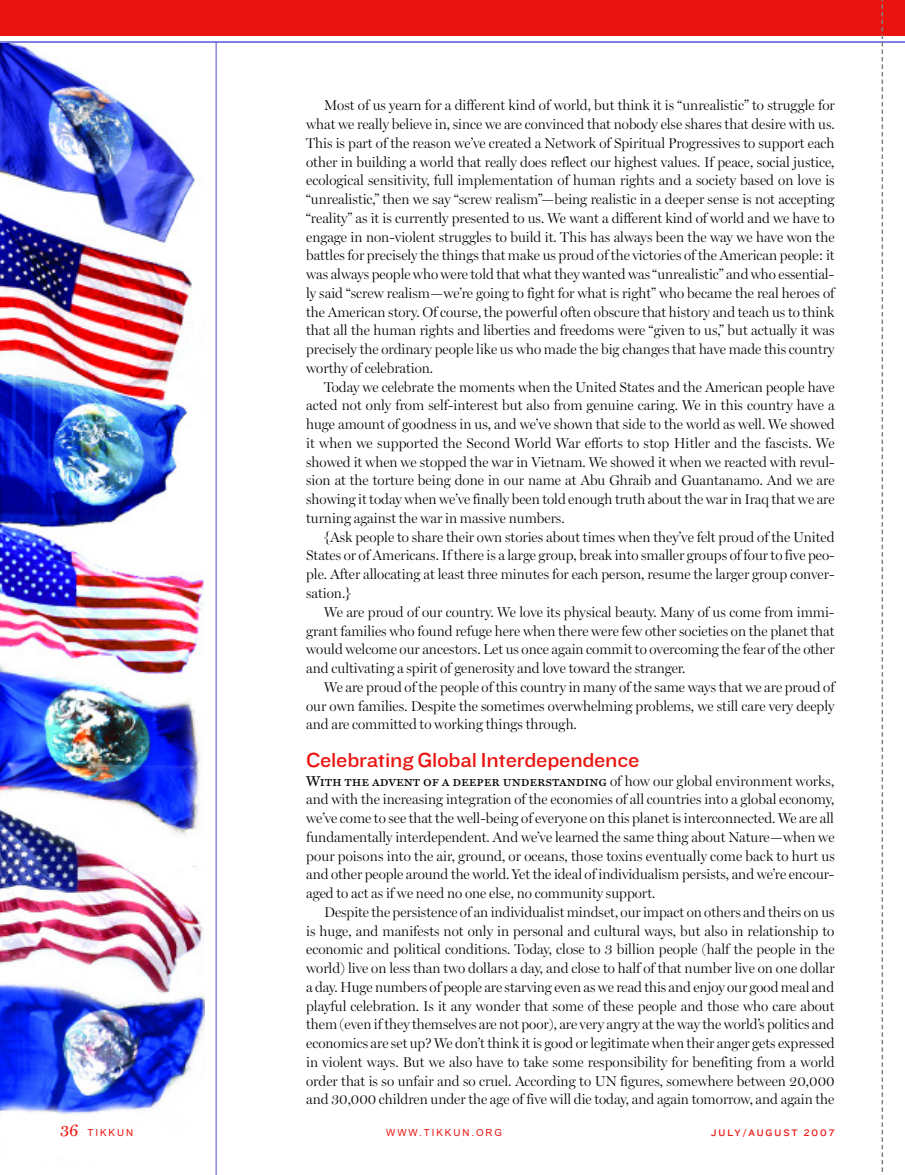
<style>
.page{position:relative;width:905px;height:1175px;background:#fff}
.page>*{position:absolute;margin:0;border:0;box-sizing:border-box;transform-origin:0 0}
.t1{font:21px "Knockout HTF32 Junior Cruiserwt";letter-spacing:-.01em;color:#eb130f}
.t2{font:300 14.25px/18.8px "Miller Display";color:#000;text-align:justify}
.t3{font:14.25px "Miller Text Roman SC";letter-spacing:-.005em;color:#000}
.t4{font:9.75px "Arial MS";letter-spacing:.2em;color:#eb130f}
.t5{font:9.75px "Knockout HTF32 Junior Cruiserwt";letter-spacing:.2em;color:#eb130f}
.s1{font-family:"Miller Display";font-weight:300}
.s2{font-family:"Miller Text";font-size:16.5px}
</style>
<div class="page">
<img style="left:0;top:44px;width:204px;height:1071px">
<hr style="left:0;top:42px;width:904px;height:1px;background:#0000c4">
<div style="left:0;top:0;width:904px;height:36px;background:#eb130f"></div>
<hr style="left:216px;top:42px;width:1px;height:1132px;background:#4d4dd6">
<svg style="left:881px;top:0;width:2px;height:1172px"></svg>
<p class="t2" style="left:306px;top:96px;width:530px;text-indent:18px">Most of us yearn for a different kind of world, but think it is “unrealistic” to struggle for what we really believe in, since we are convinced that nobody else shares that desire with us.<br>This is part of the reason we’ve created a Network of Spiritual Progressives to support each other in building a world that really does reflect our highest values. If peace, social justice, ecological sensitivity, full implementation of human rights and a society based on love is “unrealistic,” then we say “screw realism”—being realistic in a deeper sense is not accepting “reality” as it is currently presented to us. We want a different kind of world and we have to engage in non-violent struggles to build it. This has always been the way we have won the battles for precisely the things that make us proud of the victories of the American people: it was always people who were told that what they wanted was “unrealistic” and who essential&shy;ly said “screw realism—we’re going to fight for what is right” who became the real heroes of the American story. Of course, the powerful often obscure that history and teach us to think that all the human rights and liberties and freedoms were “given to us,” but actually it was precisely the ordinary people like us who made the big changes that have made this country worthy of celebration.</p>
<p class="t2" style="left:306px;top:377px;width:530px;text-indent:18px">Today we celebrate the moments when the United States and the American people have acted not only from self-interest but also from genuine caring. We in this country have a huge amount of goodness in us, and we’ve shown that side to the world as well. We showed it when we supported the Second World War efforts to stop Hitler and the fascists. We showed it when we stopped the war in Vietnam. We showed it when we reacted with revul&shy;sion at the torture being done in our name at Abu Ghraib and Guantanamo. And we are showing it today when we’ve finally been told enough truth about the war in Iraq that we are turning against the war in massive numbers.</p>
<p class="t2" style="left:306px;top:527px;width:530px;text-indent:18px">{Ask people to share their own stories about times when they’ve felt proud of the United States or of Americans. If there is a large group, break into smaller groups of four to five peo&shy;ple. After allocating at least three minutes for each person, resume the larger group conver&shy;sation.}</p>
<p class="t2" style="left:306px;top:602px;width:530px;text-indent:18px">We are proud of our country. We love its physical beauty. Many of us come from immi&shy;grant families who found refuge here when there were few other societies on the planet that would welcome our ancestors. Let us once again commit to overcoming the fear of the other and cultivating a spirit of generosity and love toward the stranger.</p>
<p class="t2" style="left:306px;top:677px;width:530px;text-indent:18px">We are proud of the people of this country in many of the same ways that we are proud of our own families. Despite the sometimes overwhelming problems, we still care very deeply and are committed to working things through.</p>
<h1 class="t1" style="left:306px;top:747px;width:335px">Celebrating Global Interdependence</h1>
<p class="t3" style="left:306px;top:772px;width:529px">With the advent of a deeper understanding <span class="s1">of how our global environment works,</span></p>
<p class="t2" style="left:306px;top:790px;width:530px">and with the increasing integration of the economies of all countries into a global economy, we’ve come to see that the well-being of everyone on this planet is interconnected. We are all fundamentally interdependent. And we’ve learned the same thing about Nature—when we pour poisons into the air, ground, or oceans, those toxins eventually come back to hurt us and other people around the world. Yet the ideal of individualism persists, and we’re encour&shy;aged to act as if we need no one else, no community support.</p>
<p class="t2" style="left:306px;top:902px;width:530px;text-indent:18px">Despite the persistence of an individualist mindset, our impact on others and theirs on us is huge, and manifests not only in personal and cultural ways, but also in relationship to economic and political conditions. Today, close to 3 billion people (half the people in the world) live on less than two dollars a day, and close to half of that number live on one dollar a day. Huge numbers of people are starving even as we read this and enjoy our good meal and playful celebration. Is it any wonder that some of these people and those who care about them (even if they themselves are not poor), are very angry at the way the world’s politics and economics are set up? We don’t think it is good or legitimate when their anger gets expressed in violent ways. But we also have to take some responsibility for benefiting from a world order that is so unfair and so cruel. According to UN figures, somewhere between 20,000 and 30,000 children under the age of five will die today, and again tomorrow, and again the</p>
<p class="t4" style="left:60px;top:1126px;width:74px"><span class="s2">36</span> TIKKUN</p>
<p class="t4" style="left:386px;top:1126px;width:117px">WWW.TIKKUN.ORG</p>
<p class="t5" style="left:711px;top:1126px;width:125px">JULY/AUGUST 2007</p>
</div>
